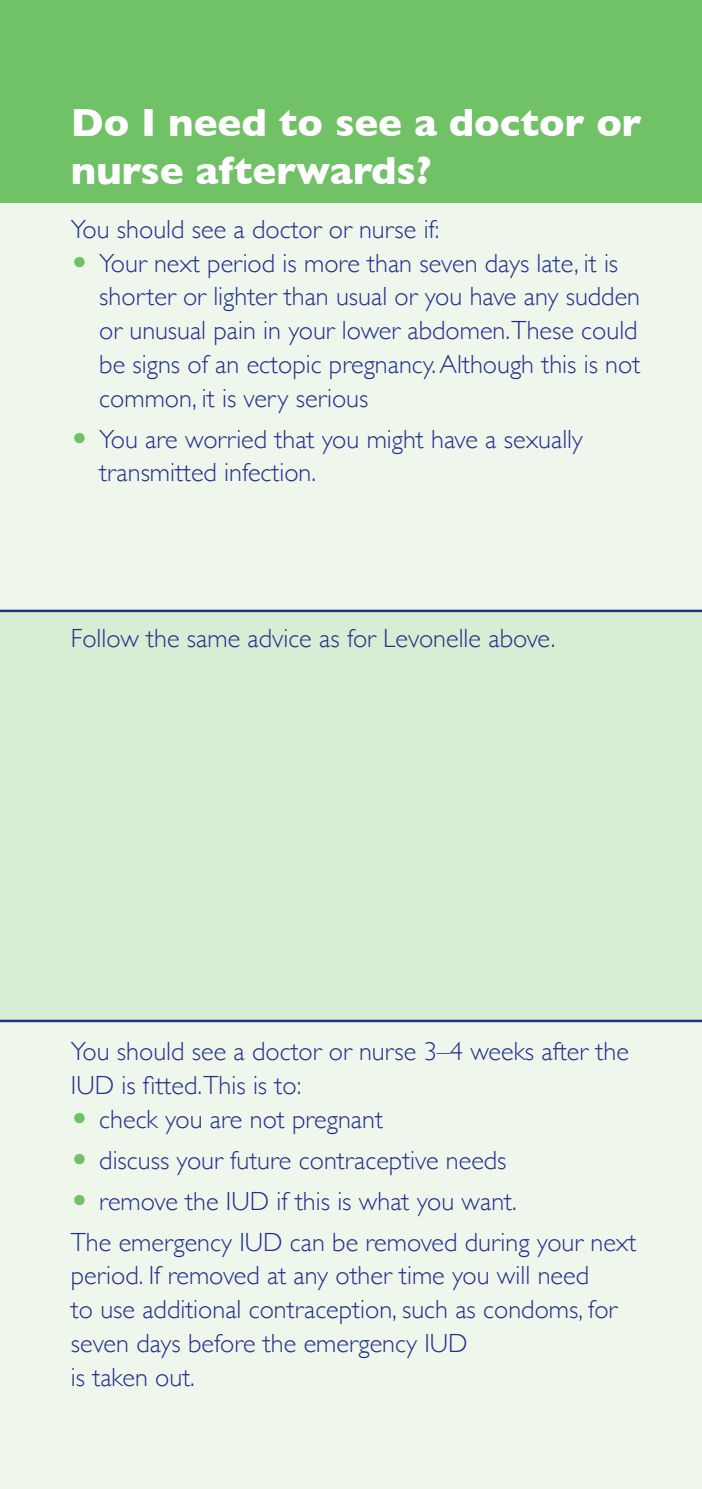
<style>
.page{position:relative;width:702px;height:1489px;background:#fff}
.page>*{position:absolute;margin:0;border:0;box-sizing:border-box;transform-origin:0 0}
.t1{font:700 40px/48px "Gill Sans";color:#fff}
.Main_Body_bullet_poi{font:300 26.25px/33.8px "Gill Sans";color:#24318b}
.Main_Body_text{font:300 26.25px/33.8px "Gill Sans";color:#24318b}
.s1{font-family:"European Pi Three";font-weight:400;color:#71c167}
</style>
<div class="page">
<div style="left:0;top:202px;width:702px;height:409px;background:#eff7ed"></div>
<div style="left:0;top:611px;width:702px;height:409px;background:#d9ecd4"></div>
<div style="left:0;top:1020px;width:702px;height:468px;background:#eff7ed"></div>
<hr style="left:0;top:609px;width:702px;height:3px;background:#24318b">
<hr style="left:0;top:1019px;width:702px;height:3px;background:#24318b">
<div style="left:0;top:0;width:702px;height:202px;background:#71c167"></div>
<p class="t1" style="left:71px;top:98px;width:572px">Do I need to see a doctor or nurse afterwards?</p>
<p class="Main_Body_text" style="left:71px;top:211px;width:370px">You should see a doctor or nurse if:</p>
<p class="Main_Body_bullet_poi" style="left:99px;top:245px;width:542px;text-indent:-28px"><span class="s1">O</span> Your next period is more than seven days late, it is shorter or lighter than usual or you have any sudden or unusual pain in your lower abdomen.These could be signs of an ectopic pregnancy. Although this is not common, it is very serious</p>
<p class="Main_Body_bullet_poi" style="left:99px;top:421px;width:485px;text-indent:-28px"><span class="s1">O</span> You are worried that you might have a sexually transmitted infection.</p>
<p class="Main_Body_text" style="left:71px;top:620px;width:486px">Follow the same advice as for Levonelle above.</p>
<p class="Main_Body_text" style="left:71px;top:1033px;width:559px">You should see a doctor or nurse 3–4 weeks after the<br>IUD is fitted.This is to:</p>
<p class="Main_Body_bullet_poi" style="left:71px;top:1101px;width:313px"><span class="s1">O</span> check you are not pregnant</p>
<p class="Main_Body_bullet_poi" style="left:71px;top:1142px;width:437px"><span class="s1">O</span> discuss your future contraceptive needs</p>
<p class="Main_Body_bullet_poi" style="left:71px;top:1182px;width:447px"><span class="s1">O</span> remove the IUD if this is what you want.</p>
<p class="Main_Body_text" style="left:71px;top:1223px;width:567px">The emergency IUD can be removed during your next period. If removed at any other time you will need<br>to use additional contraception, such as condoms, for seven days before the emergency IUD</p>
<p class="Main_Body_text" style="left:71px;top:1358px;width:125px">is taken out.</p>
</div>
